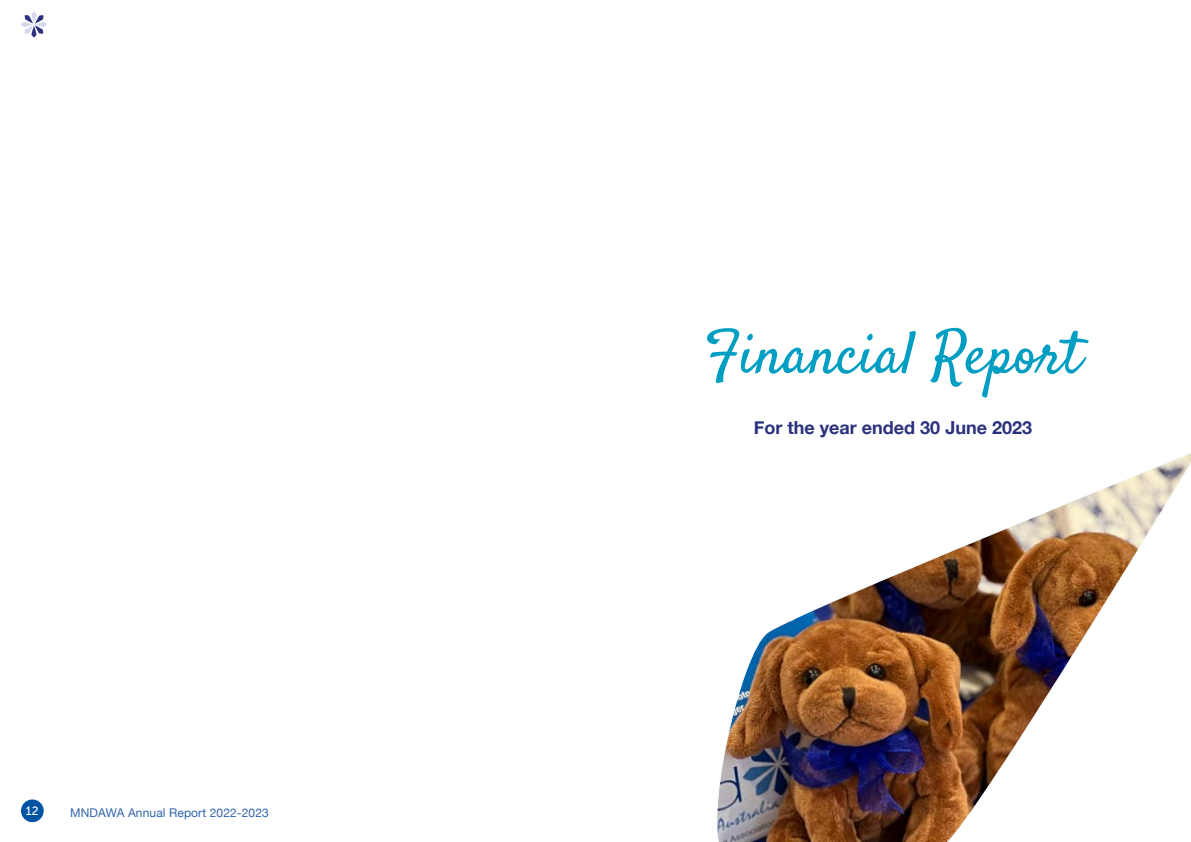
<style>
.page{position:relative;width:1191px;height:842px;background:#fff}
.page>*{position:absolute;margin:0;border:0;box-sizing:border-box;transform-origin:0 0}
.t1{font:60px "Satisfy";color:#009ec2}
.t2{font:700 18px "Helvetica Neue";color:#2a317d}
.t3{font:12px "Helvetica Neue";letter-spacing:.01em;color:#3264ad}
.t4{font:12px "Museo Sans 500";color:#fff}
</style>
<div class="page">
<img style="left:716px;top:453px;width:475px;height:389px">
<div style="left:21px;top:799px;width:23px;height:23px;background:#0054a4;border-radius:50%"></div>
<svg style="left:21px;top:12px;width:26px;height:25px"></svg>
<p class="t4" style="left:26px;top:804px;width:14px">12</p>
<p class="t3" style="left:70px;top:804px;width:200px">MNDAWA Annual Report 2022-2023</p>
<h1 class="t1" style="left:704px;top:316px;width:378px">Financial Report</h1>
<h2 class="t2" style="left:754px;top:414px;width:280px">For the year ended 30 June 2023</h2>
</div>
